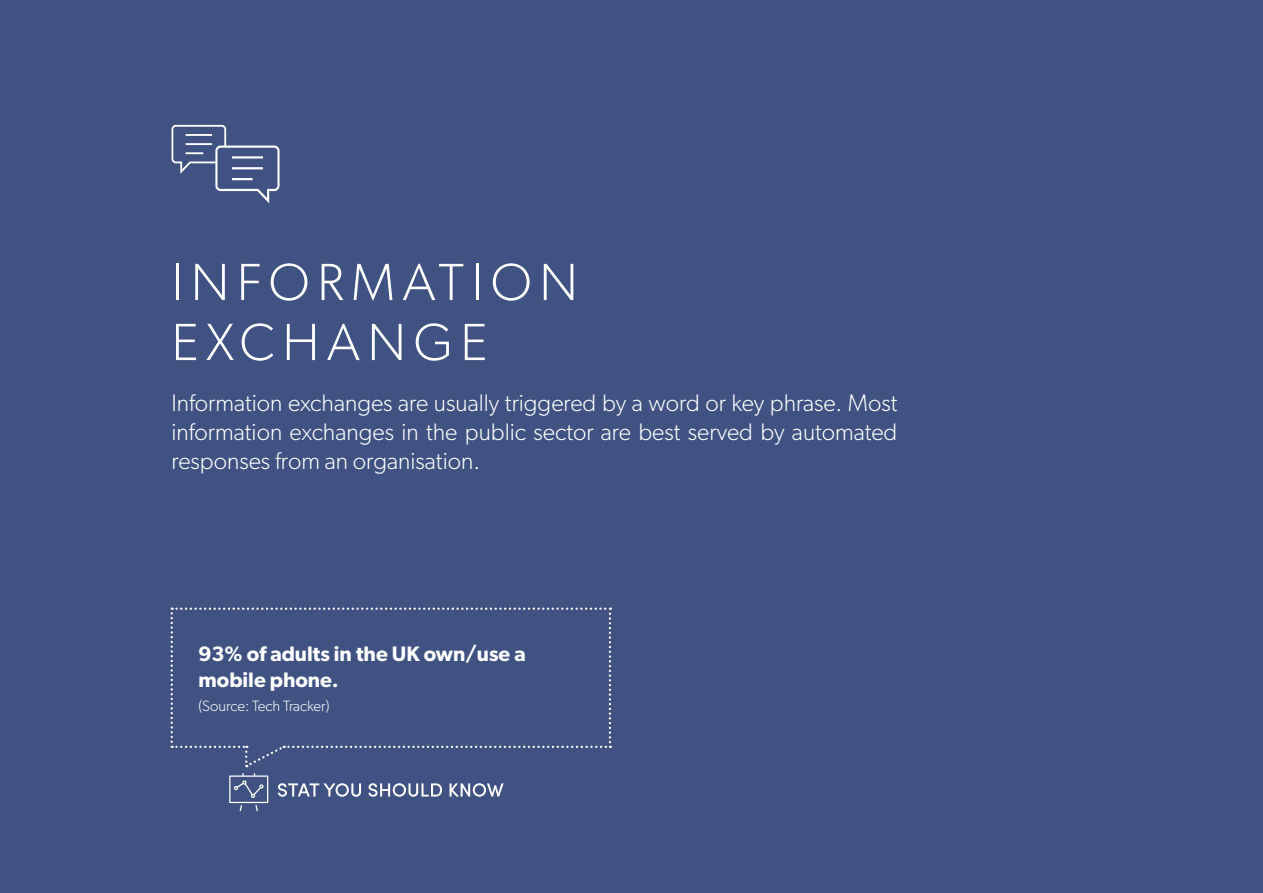
<style>
.page{position:relative;width:1263px;height:893px;background:#3f5281}
.page>*{position:absolute;margin:0;border:0;box-sizing:border-box;transform-origin:0 0}
.t1{font:300 52.5px/60px "Gibson";letter-spacing:.145em;color:#fff}
.t2{font:300 24px/28.8px "Gibson";color:#fff;text-align:justify}
.t3{font:600 21px/25.2px "Gibson";color:#fff}
.t4{font:300 15px "Gibson";color:#fff}
</style>
<div class="page">
<svg style="left:172px;top:125px;width:108px;height:78px"></svg>
<svg style="left:171px;top:607px;width:440px;height:160px"></svg>
<svg style="left:278px;top:783px;width:226px;height:14px"></svg>
<svg style="left:229px;top:773px;width:39px;height:38px"></svg>
<h1 class="t1" style="left:172px;top:251px;width:408px">I NFORMATION<br>E XCHANGE</h1>
<p class="t2" style="left:172px;top:388px;width:727px">Information exchanges are usually triggered by a word or key phrase. Most information exchanges in the public sector are best served by automated responses from an organisation.</p>
<p class="t3" style="left:199px;top:641px;width:329px">93% of adults in the UK own/use a mobile phone.</p>
<p class="t4" style="left:199px;top:697px;width:132px">(Source: Tech Tracker)</p>
</div>
